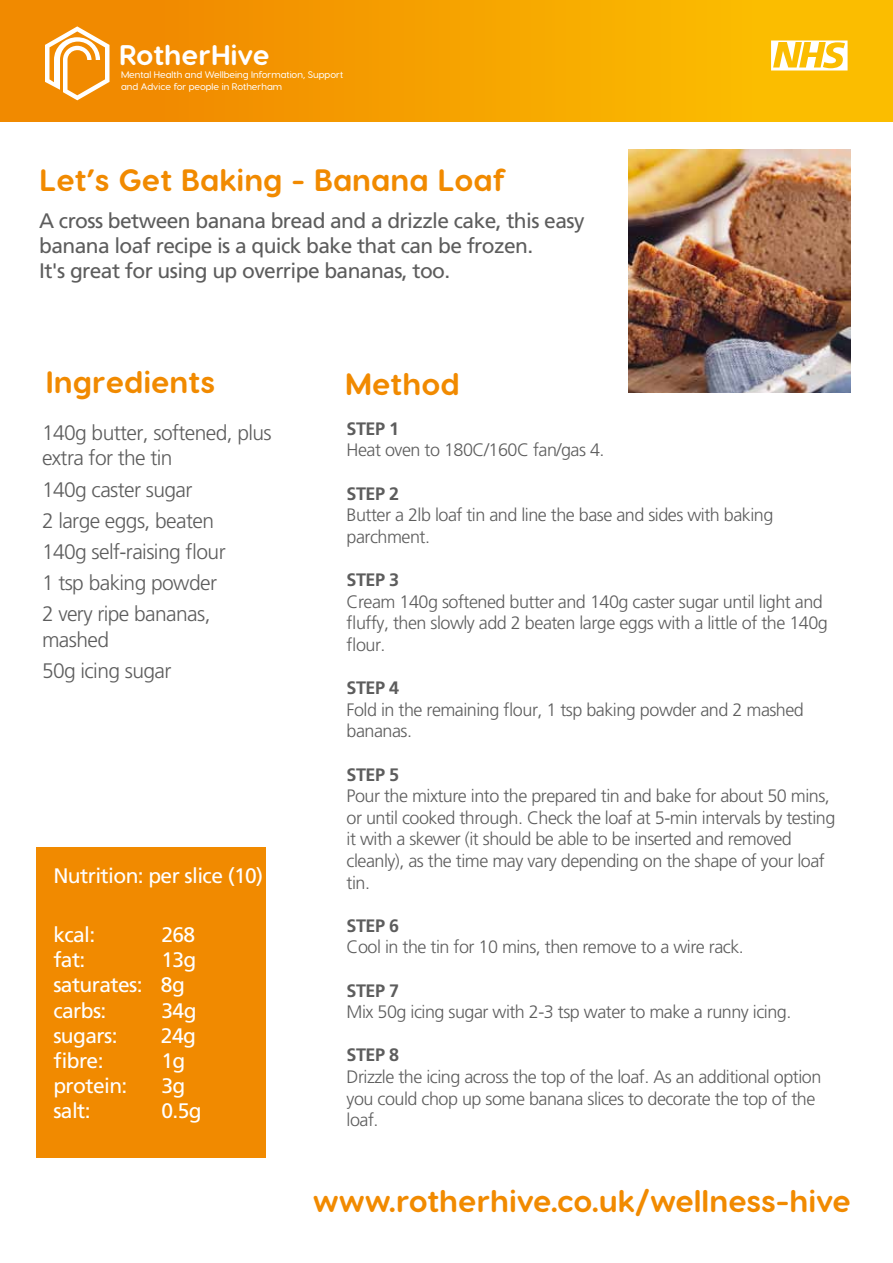
<style>
.page{position:relative;width:893px;height:1263px;background:#fff}
.page>*{position:absolute;margin:0;border:0;box-sizing:border-box;transform-origin:0 0}
.t1{font:700 30.9px "Visby Round CF";color:#f18a00}
.t2{font:700 28.35px "Visby Round CF";color:#fff}
.t3{font:300 21px/31.2px "Frutiger LT Std";letter-spacing:-.03em;color:#5d5d5d}
.t4{font:21px/25.2px "Frutiger LT Std";letter-spacing:-.03em;color:#5d5d5d}
.t5{font:21px/25.2px "Frutiger LT Std";letter-spacing:-.03em;color:#fff}
.t6{font:300 18px/21.6px "Frutiger LT Std";letter-spacing:-.03em;color:#5d5d5d}
.t7{font:700 18px "Frutiger LT Std";letter-spacing:-.03em;color:#5d5d5d}
.t8{font:500 9.6px/11.6px "Visby Round CF";color:#fff}
</style>
<div class="page">
<div style="left:0;top:0;width:892px;height:122px;background:linear-gradient(to right,#ef8200,#fcc301)"></div>
<svg style="left:45px;top:26px;width:65px;height:74px"></svg>
<svg style="left:771px;top:40px;width:77px;height:30px"></svg>
<div style="left:36px;top:847px;width:230px;height:311px;background:#f18a00"></div>
<img style="left:628px;top:150px;width:222px;height:243px">
<h2 class="t2" style="left:119px;top:37px;width:152px">RotherHive</h2>
<p class="t8" style="left:121px;top:69px;width:224px">Mental Health and Wellbeing Information, Support and Advice for people in Rotherham</p>
<h1 class="t1" style="left:40px;top:160px;width:468px">Let’s Get Baking - Banana Loaf</h1>
<p class="t4" style="left:39px;top:208px;width:547px">A cross between banana bread and a drizzle cake, this easy banana loaf recipe is a quick bake that can be frozen.<br>It's great for using up overripe bananas, too.</p>
<h1 class="t1" style="left:46px;top:363px;width:171px">Ingredients</h1>
<h1 class="t1" style="left:345px;top:364px;width:116px">Method</h1>
<p class="t7" style="left:346px;top:418px;width:54px">STEP 1</p>
<p class="t6" style="left:346px;top:440px;width:259px">Heat oven to 180C/160C fan/gas 4.</p>
<p class="t7" style="left:346px;top:483px;width:54px">STEP 2</p>
<p class="t6" style="left:346px;top:504px;width:428px">Butter a 2lb loaf tin and line the base and sides with baking parchment.</p>
<p class="t7" style="left:346px;top:569px;width:54px">STEP 3</p>
<p class="t6" style="left:346px;top:591px;width:483px">Cream 140g softened butter and 140g caster sugar until light and fluffy, then slowly add 2 beaten large eggs with a little of the 140g flour.</p>
<p class="t7" style="left:346px;top:677px;width:54px">STEP 4</p>
<p class="t6" style="left:346px;top:699px;width:459px">Fold in the remaining flour, 1 tsp baking powder and 2 mashed bananas.</p>
<p class="t7" style="left:346px;top:764px;width:54px">STEP 5</p>
<p class="t6" style="left:346px;top:785px;width:490px">Pour the mixture into the prepared tin and bake for about 50 mins, or until cooked through. Check the loaf at 5-min intervals by testing it with a skewer (it should be able to be inserted and removed cleanly), as the time may vary depending on the shape of your loaf tin.</p>
<p class="t7" style="left:346px;top:915px;width:54px">STEP 6</p>
<p class="t6" style="left:346px;top:936px;width:399px">Cool in the tin for 10 mins, then remove to a wire rack.</p>
<p class="t7" style="left:346px;top:980px;width:54px">STEP 7</p>
<p class="t6" style="left:346px;top:1001px;width:446px">Mix 50g icing sugar with 2-3 tsp water to make a runny icing.</p>
<p class="t7" style="left:346px;top:1044px;width:54px">STEP 8</p>
<p class="t6" style="left:346px;top:1066px;width:476px">Drizzle the icing across the top of the loaf. As an additional option you could chop up some banana slices to decorate the top of the loaf.</p>
<p class="t3" style="left:42px;top:421px;width:231px;line-height:25.2px">140g butter, softened, plus extra for the tin</p>
<p class="t3" style="left:42px;top:474px;width:185px">140g caster sugar<br>2 large eggs, beaten<br>140g self-raising flour<br>1 tsp baking powder<br>2 very ripe bananas,</p>
<p class="t3" style="left:42px;top:624px;width:131px">mashed<br>50g icing sugar</p>
<p class="t5" style="left:53px;top:863px;width:211px">Nutrition: per slice (10)</p>
<p class="t5" style="left:53px;top:922px;width:43px">kcal:</p>
<p class="t5" style="left:161px;top:922px;width:35px">268</p>
<p class="t5" style="left:53px;top:947px;width:34px">fat:</p>
<p class="t5" style="left:53px;top:947px;width:145px;text-indent:108px">13g saturates: 8g carbs:</p>
<p class="t5" style="left:162px;top:998px;width:37px">34g</p>
<p class="t5" style="left:53px;top:1023px;width:66px">sugars:</p>
<p class="t5" style="left:161px;top:1023px;width:37px">24g</p>
<p class="t5" style="left:53px;top:1048px;width:52px">fibre:</p>
<p class="t5" style="left:161px;top:1048px;width:25px">1g</p>
<p class="t5" style="left:53px;top:1073px;width:76px">protein:</p>
<p class="t5" style="left:162px;top:1073px;width:25px">3g</p>
<p class="t5" style="left:53px;top:1098px;width:39px">salt:</p>
<p class="t5" style="left:161px;top:1098px;width:42px">0.5g</p>
<h1 class="t1" style="left:313px;top:1182px;width:540px">www.rotherhive.co.uk/wellness-hive</h1>
</div>
